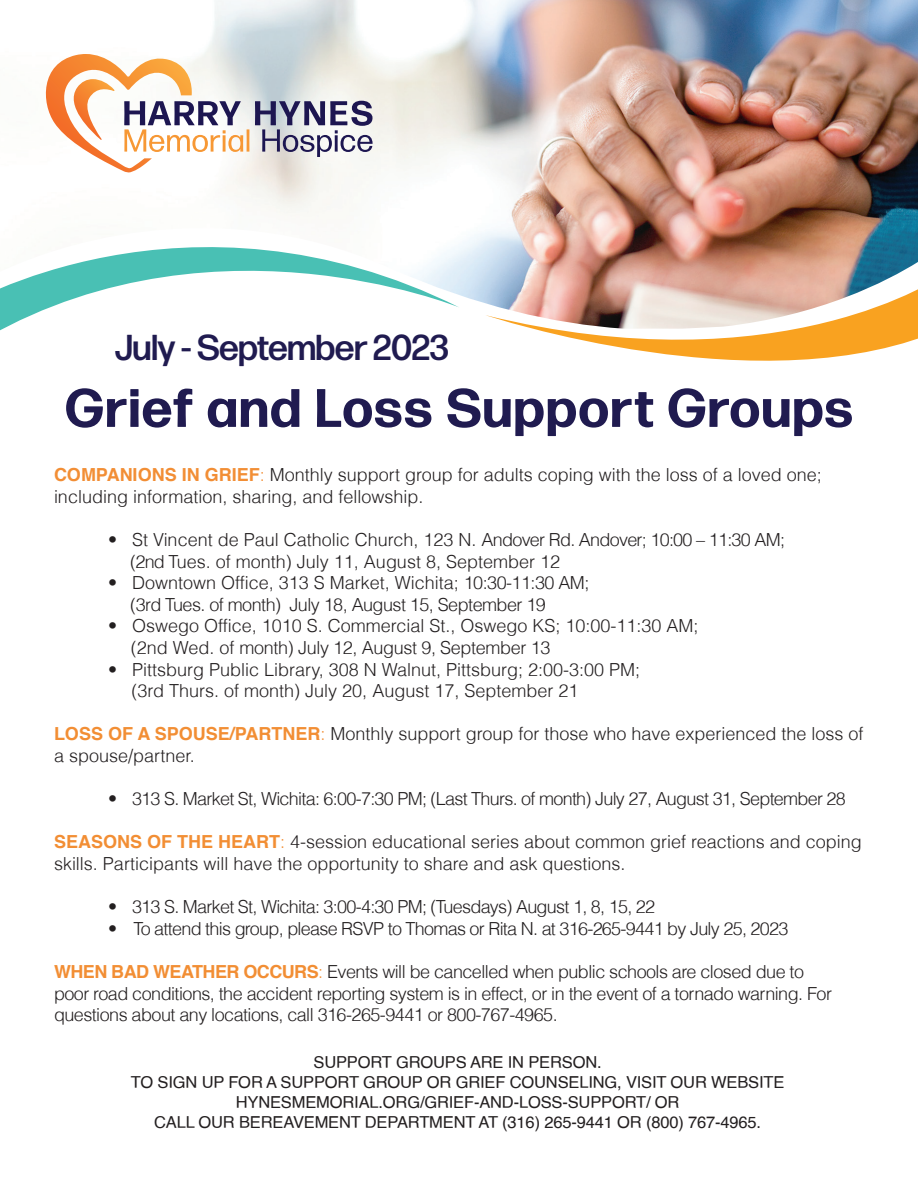
<style>
.page{position:relative;width:918px;height:1188px;background:#fff}
.page>*{position:absolute;margin:0;border:0;box-sizing:border-box;transform-origin:0 0}
.t1{font:700 54px "Forma DJR Display";letter-spacing:.04em;color:#201b50}
.t2{font:500 36px "Forma DJR Display";color:#201b50}
.t3{font:300 18px/21.6px "Helvetica";color:#231f20}
.t4{font:300 18px/21.6px "Helvetica";letter-spacing:-.03em;color:#231f20}
.t5{font:300 18px "Helvetica";letter-spacing:-.04em;color:#231f20}
.t6{font:300 18px "Helvetica";letter-spacing:-.02em;color:#231f20}
.t7{font:16.5px "Helvetica";letter-spacing:-.01em;color:#231f20}
.s1{font-weight:700;color:#f28e35}
.s2{color:#f28e35}
.s3{font-weight:700;color:#f28e34}
.s4{color:#f28e34}
</style>
<div class="page">
<img style="left:204px;top:0;width:714px;height:303px">
<svg style="left:0;top:172px;width:460px;height:159px"></svg>
<svg style="left:485px;top:275px;width:433px;height:86px"></svg>
<svg style="left:40px;top:54px;width:203px;height:119px"></svg>
<hr style="left:247px;top:129px;width:2px;height:23px;background:#f79835">
<svg style="left:255px;top:101px;width:118px;height:56px"></svg>
<p class="t2" style="left:115px;top:325px;width:335px">July - September 2023</p>
<p class="t1" style="left:65px;top:374px;width:789px">Grief and Loss Support Groups</p>
<p class="t3" style="left:54px;top:464px;width:769px"><span class="s1">COMPANIONS IN GRIEF</span><span class="s2">:</span> Monthly support group for adults coping with the loss of a loved one; including information, sharing, and fellowship.</p>
<p class="t3" style="left:108px;top:529px;width:679px">• St Vincent de Paul Catholic Church, 123 N. Andover Rd. Andover; 10:00 – 11:30 AM;</p>
<p class="t3" style="left:130px;top:550px;width:431px">(2nd Tues. of month) July 11, August 8, September 12</p>
<p class="t3" style="left:108px;top:572px;width:483px">• Downtown Office, 313 S Market, Wichita; 10:30-11:30 AM;</p>
<p class="t4" style="left:130px;top:593px;width:417px">(3rd Tues. of month) July 18, August 15, September 19</p>
<p class="t3" style="left:108px;top:615px;width:592px">• Oswego Office, 1010 S. Commercial St., Oswego KS; 10:00-11:30 AM;</p>
<p class="t6" style="left:131px;top:636px;width:421px">(2nd Wed. of month) July 12, August 9, September 13</p>
<p class="t3" style="left:108px;top:658px;width:534px">• Pittsburg Public Library, 308 N Walnut, Pittsburg; 2:00-3:00 PM;</p>
<p class="t3" style="left:132px;top:680px;width:448px">(3rd Thurs. of month) July 20, August 17, September 21</p>
<p class="t3" style="left:54px;top:723px;width:811px"><span class="s3">LOSS OF A SPOUSE/PARTNER</span><span class="s4">:</span> Monthly support group for those who have experienced the loss of a spouse/partner.</p>
<p class="t5" style="left:108px;top:788px;width:739px">• 313 S. Market St, Wichita: 6:00-7:30 PM; (Last Thurs. of month) July 27, August 31, September 28</p>
<p class="t3" style="left:54px;top:831px;width:809px"><span class="s3">SEASONS OF THE HEART</span><span class="s4">:</span> 4-session educational series about common grief reactions and coping skills. Participants will have the opportunity to share and ask questions.</p>
<p class="t5" style="left:108px;top:896px;width:549px">• 313 S. Market St, Wichita: 3:00-4:30 PM; (Tuesdays) August 1, 8, 15, 22</p>
<p class="t5" style="left:108px;top:917px;width:682px">• To attend this group, please RSVP to Thomas or Rita N. at 316-265-9441 by July 25, 2023</p>
<p class="t4" style="left:54px;top:961px;width:780px"><span class="s3">WHEN BAD WEATHER OCCURS</span><span class="s4">:</span> Events will be cancelled when public schools are closed due to poor road conditions, the accident reporting system is in effect, or in the event of a tornado warning. For questions about any locations, call 316-265-9441 or 800-767-4965.</p>
<p class="t7" style="left:314px;top:1050px;width:290px">SUPPORT GROUPS ARE IN PERSON.</p>
<p class="t7" style="left:131px;top:1069px;width:655px">TO SIGN UP FOR A SUPPORT GROUP OR GRIEF COUNSELING, VISIT OUR WEBSITE</p>
<p class="t7" style="left:236px;top:1089px;width:445px">HYNESMEMORIAL.ORG/GRIEF-AND-LOSS-SUPPORT/ OR</p>
<p class="t7" style="left:154px;top:1109px;width:609px">CALL OUR BEREAVEMENT DEPARTMENT AT (316) 265-9441 OR (800) 767-4965.</p>
</div>
